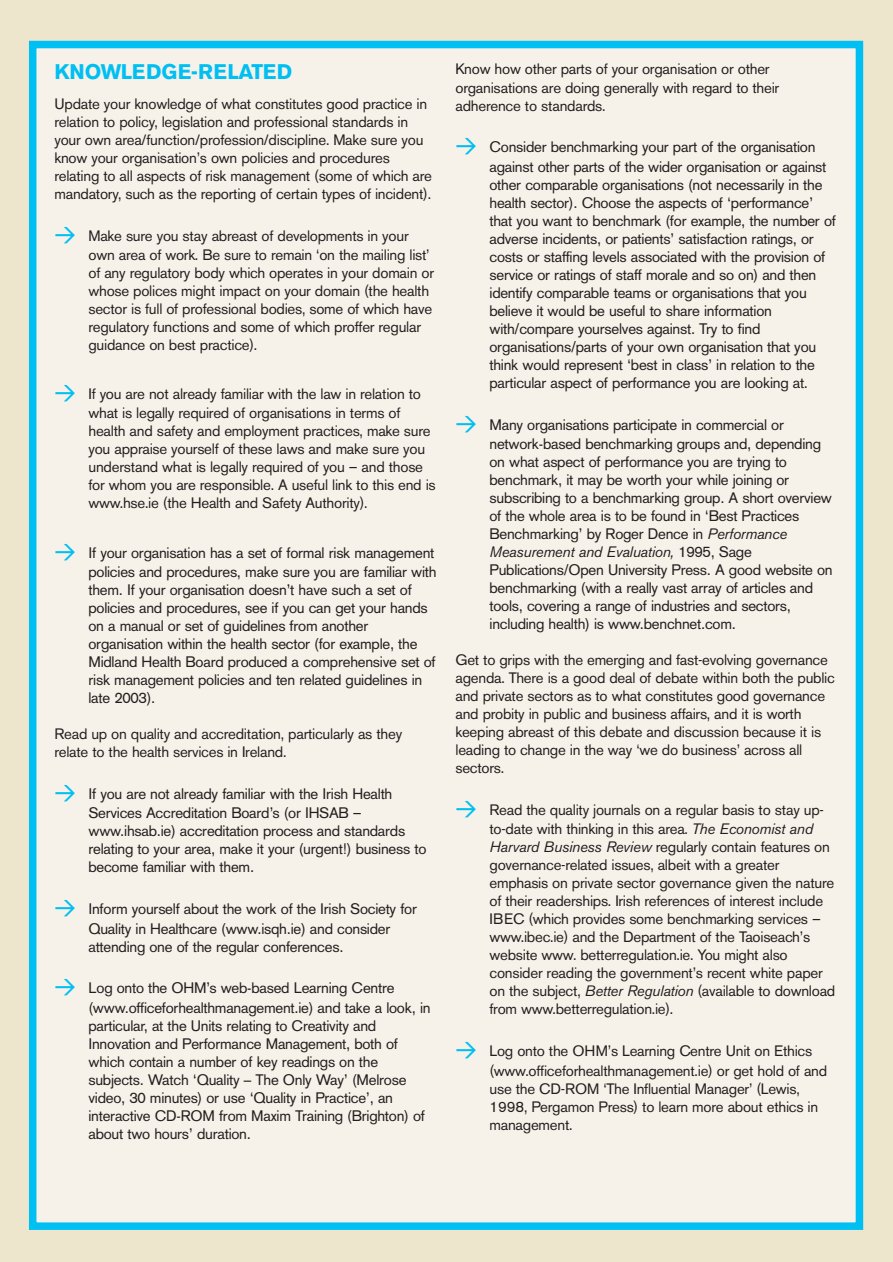
<style>
.page{position:relative;width:893px;height:1262px;background:#fff}
.page>*{position:absolute;margin:0;border:0;box-sizing:border-box;transform-origin:0 0}
.t1{font:700 21px "Akzidenz Grotesk BE";letter-spacing:.005em;color:#00bff2}
.t2{font:15px/18.1px "Akzidenz Grotesk";letter-spacing:-.015em;color:#231f1f}
.t3{font:15px/18.1px "Akzidenz Grotesk BE";letter-spacing:-.02em;color:#231f1f}
.t4{font:italic 15px "Akzidenz Grotesk BE";letter-spacing:-.02em;color:#231f1f}
.s1{font-family:"DIN";font-weight:500;font-size:21px;color:#00bff2}
.s2{font-family:"Akzidenz Grotesk BE"}
.s3{font-family:"Akzidenz Grotesk BE";font-style:italic}
.s4{font-family:"Akzidenz Grotesk";font-style:normal}
.s5{font-style:italic}
</style>
<div class="page">
<div style="left:0;top:0;width:892px;height:1262px;background:#eee5cd"></div>
<div style="left:33px;top:45px;width:826px;height:1181px;background:#f7f2e9"></div>
<div style="left:29px;top:41px;width:834px;height:1188px;border:8px solid #00bff2"></div>
<h1 class="t1" style="left:54px;top:64px;width:239px">KNOWLEDGE-RELATED</h1>
<p class="t3" style="left:54px;top:96px;width:379px">Update your knowledge of what constitutes good practice in relation to policy, legislation and professional standards in your own area/function/profession/discipline. Make sure you know your organisation’s own policies and procedures relating to all aspects of risk management (some of which are mandatory, such as the reporting of certain types of incident).</p>
<p class="t3" style="left:88px;top:228px;width:347px;text-indent:-34px"><span class="s1">&gt;</span> Make sure you stay abreast of developments in your own area of work. Be sure to remain ‘on the mailing list’ of any regulatory body which operates in your domain or whose polices might impact on your domain (the health sector is full of professional bodies, some of which have regulatory functions and some of which proffer regular guidance on best practice).</p>
<p class="t3" style="left:88px;top:386px;width:349px;text-indent:-34px"><span class="s1">&gt;</span> If you are not already familiar with the law in relation to what is legally required of organisations in terms of health and safety and employment practices, make sure you appraise yourself of these laws and make sure you understand what is legally required of you – and those for whom you are responsible. A useful link to this end is www.hse.ie (the Health and Safety Authority).</p>
<p class="t2" style="left:88px;top:545px;width:349px;text-indent:-34px"><span class="s1">&gt;</span> If your organisation has a set of formal risk management policies and procedures, make sure you are familiar with them. If your organisation doesn’t have such a set of policies and procedures, see if you can get your hands on a manual or set of guidelines from another organisation within the health sector (for example, the Midland Health Board produced a comprehensive set of risk management policies and ten related guidelines in late 2003).</p>
<p class="t3" style="left:54px;top:726px;width:349px">Read up on quality and accreditation, particularly as they relate to the health services in Ireland.</p>
<p class="t2" style="left:88px;top:786px;width:339px;text-indent:-34px"><span class="s1">&gt;</span> If you are not already familiar with the Irish Health Services Accreditation Board’s (or IHSAB <span class="s2">– </span>www.ihsab.ie) accreditation process and standards relating to your area, make it your (urgent!) business to become familiar with them.</p>
<p class="t2" style="left:88px;top:901px;width:330px;line-height:18.6px;text-indent:-34px"><span class="s1">&gt;</span> Inform yourself about the work of the Irish Society for<br>Quality in Healthcare (www.isqh.ie) and consider attending one of the regular conferences.</p>
<p class="t2" style="left:88px;top:980px;width:343px;text-indent:-34px"><span class="s1">&gt;</span> Log onto the OHM’s web-based Learning Centre (www.officeforhealthmanagement.ie) and take a look, in particular, at the Units relating to Creativity and Innovation and Performance Management, both of which contain a number of key readings on the subjects. Watch ‘Quality – The Only Way’ (Melrose video, 30 minutes) or use ‘Quality in Practice’, an interactive CD-ROM from Maxim Training (Brighton) of about two hours’ duration.</p>
<p class="t3" style="left:455px;top:62px;width:325px">Know how other parts of your organisation or other organisations are doing generally with regard to their adherence to standards.</p>
<p class="t2" style="left:489px;top:140px;width:348px;text-indent:-34px"><span class="s1">&gt;</span> Consider benchmarking your part of the organisation against other parts of the wider organisation or against other comparable organisations (not necessarily in the health sector). Choose the aspects of ‘performance’ that you want to benchmark (for example, the number of adverse incidents, or patients’ satisfaction ratings, or costs or staffing levels associated with the provision of service or ratings of staff morale and so on) and then identify comparable teams or organisations that you believe it would be useful to share information with/compare yourselves against. Try to find organisations/parts of your own organisation that you think would represent ‘best in class’ in relation to the particular aspect of performance you are looking at.</p>
<p class="t2" style="left:489px;top:417px;width:344px;text-indent:-34px"><span class="s1">&gt;</span> Many organisations participate in commercial or network-based benchmarking groups and, depending on what aspect of performance you are trying to benchmark, it may be worth your while joining or subscribing to a benchmarking group. A short overview of the whole area is to be found in ‘Best Practices Benchmarking’ by Roger Dence in <span class="s3">Performance</span></p>
<p class="t4" style="left:489px;top:546px;width:264px">Measurement and Evaluation, <span class="s4">1995, Sage</span></p>
<p class="t2" style="left:489px;top:562px;width:345px">Publications/Open University Press. A good website on benchmarking (with a really vast array of articles and tools, covering a range of industries and sectors, including health) is www.benchnet.com.</p>
<p class="t3" style="left:455px;top:652px;width:381px">Get to grips with the emerging and fast-evolving governance agenda. There is a good deal of debate within both the public and private sectors as to what constitutes good governance and probity in public and business affairs, and it is worth keeping abreast of this debate and discussion because it is leading to change in the way ‘we do business’ across all sectors.</p>
<p class="t3" style="left:489px;top:802px;width:347px;text-indent:-34px"><span class="s1">&gt;</span> Read the quality journals on a regular basis to stay up&shy;to-date with thinking in this area. <span class="s5">The Economist and Harvard Business Review</span> regularly contain features on governance-related issues, albeit with a greater emphasis on private sector governance given the nature of their readerships. Irish references of interest include IBEC (which provides some benchmarking services – www.ibec.ie) and the Department of the Taoiseach’s website www. betterregulation.ie. You might also consider reading the government’s recent white paper on the subject, <span class="s5">Better Regulation</span> (available to download from www.betterregulation.ie).</p>
<p class="t3" style="left:489px;top:1043px;width:339px;text-indent:-34px"><span class="s1">&gt;</span> Log onto the OHM’s Learning Centre Unit on Ethics (www.officeforhealthmanagement.ie) or get hold of and use the CD-ROM ‘The Influential Manager’ (Lewis, 1998, Pergamon Press) to learn more about ethics in management.</p>
</div>
